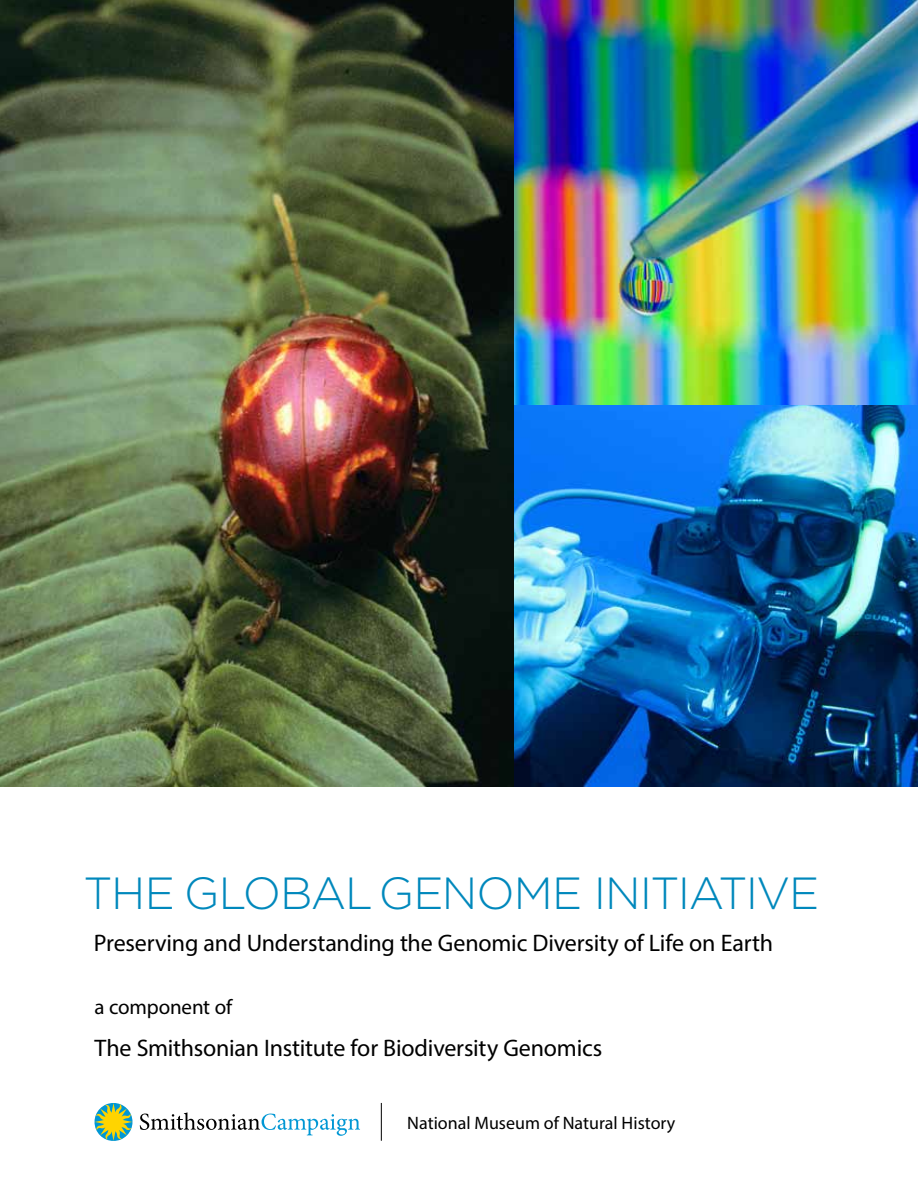
<style>
.page{position:relative;width:918px;height:1188px;background:#fff}
.page>*{position:absolute;margin:0;border:0;box-sizing:border-box;transform-origin:0 0}
.t1{font:300 45px "Gotham";letter-spacing:-.03em;color:#0088bc}
.t2{font:24px "Myriad Pro";letter-spacing:-.01em;color:#000}
.t3{font:21px "Myriad Pro";letter-spacing:-.005em;color:#000}
.t4{font:18px "Myriad Pro";color:#000}
</style>
<div class="page">
<hr style="left:381px;top:1103px;width:1px;height:38px;background:#000">
<img style="left:0;top:0;width:918px;height:787px">
<svg style="left:94px;top:1103px;width:266px;height:38px"></svg>
<h1 class="t1" style="left:84px;top:864px;width:737px">THE GLOBAL G ENOME INITIATIVE</h1>
<p class="t2" style="left:94px;top:928px;width:681px">Preserving and Understanding the Genomic Diversity of Life on Earth</p>
<p class="t3" style="left:94px;top:994px;width:139px">a component of</p>
<p class="t2" style="left:94px;top:1033px;width:509px">The Smithsonian Institute for Biodiversity Genomics</p>
<p class="t4" style="left:407px;top:1112px;width:270px">National Museum of Natural History</p>
</div>
